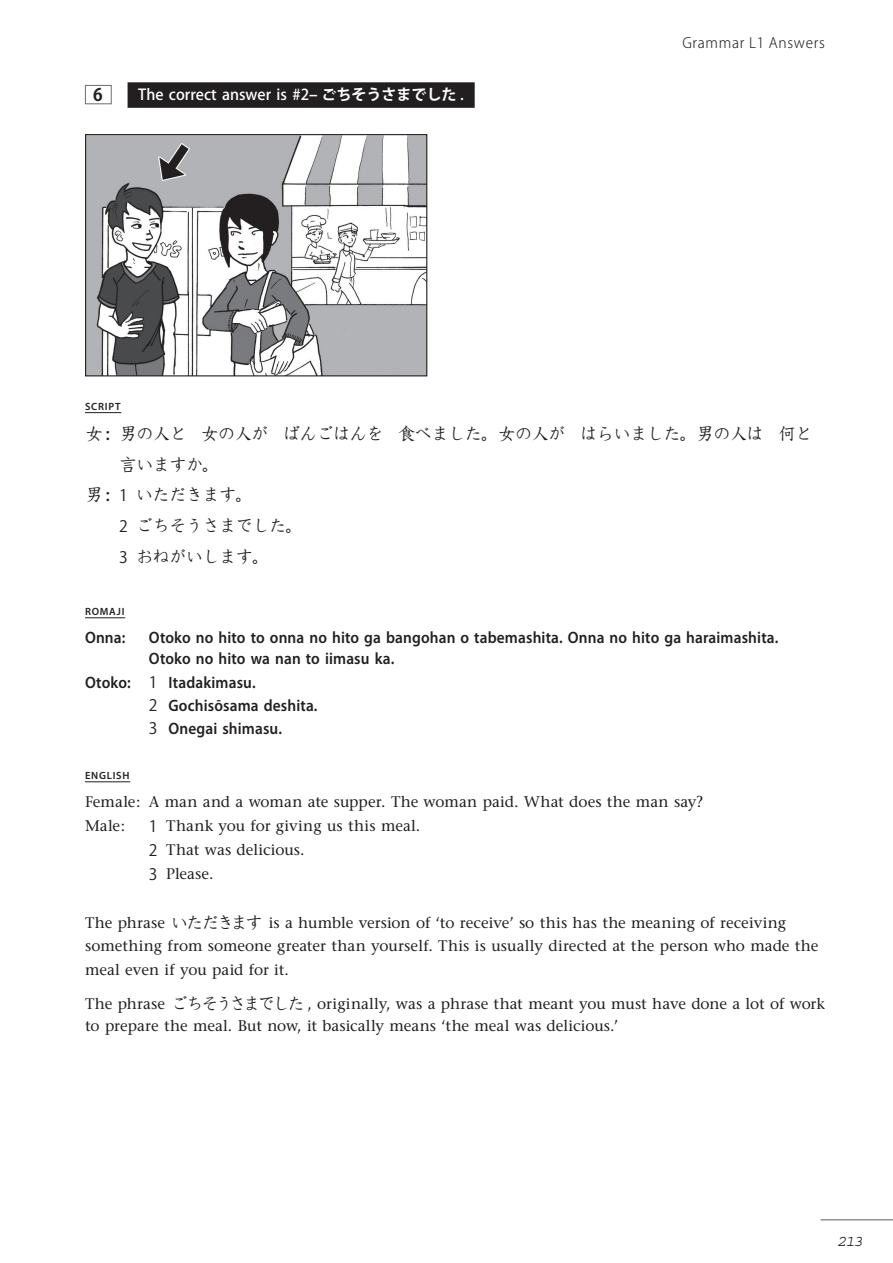
<style>
.page{position:relative;width:893px;height:1263px;background:#fff}
.page>*{position:absolute;margin:0;border:0;box-sizing:border-box;transform-origin:0 0}
.t1{font:18px "DF Kyo Ka Sho W4 MP RKSJ H";letter-spacing:-.075em;color:#231f20}
.t2{font:700 17.25px "Adobe Gothic Std";color:#231f20}
.t3{font:600 16.5px/23.1px "Myriad Pro";letter-spacing:.01em;color:#231f20;scale:.93 1}
.t4{font:italic 15.75px "Courier";color:#231f20}
.t5{font:15.3px/24px "Stone Serif";color:#231f20}
.t6{font:500 15px "Koz Go Pr 6 N";color:#fff}
.t7{font:300 14.25px "Koz Go Pr 6 N";letter-spacing:.05em;color:#231f20}
.t8{font:600 10.5px "Myriad Pro";letter-spacing:.07em;color:#231f20}
.s1{font-weight:700}
.s2{font-size:16.5px}
.s3{font-family:"Koz Go Pr 6 N";font-size:15.75px}
.s4{font-family:"Koz Go Pr 6 N";font-weight:400;font-size:15.75px}
.s5{font-family:"DF Kyo Ka Sho W4 MP RKSJ H";font-size:18px}
</style>
<div class="page">
<hr style="left:821px;top:1219px;width:72px;height:1px;background:#6c6d70">
<div style="left:128px;top:82px;width:347px;height:26px;background:#231f20"></div>
<hr style="left:85px;top:412px;width:36px;height:1px;background:#231f20">
<hr style="left:85px;top:617px;width:40px;height:1px;background:#231f20">
<hr style="left:85px;top:781px;width:45px;height:1px;background:#231f20">
<div style="left:85px;top:85px;width:27px;height:19px;border:1px solid #6c6d70"></div>
<img style="left:87px;top:136px;width:338px;height:238px">
<div style="left:85px;top:134px;width:342px;height:242px;border:1px solid #231f20"></div>
<p class="t2" style="left:93px;top:84px;width:11px">6</p>
<p class="t6" style="left:138px;top:86px;width:327px">The correct answer is #2<span class="s1">– ごちそうさまでした</span> .</p>
<p class="t7" style="left:682px;top:34px;width:144px">Grammar L1 Answers</p>
<p class="t8" style="left:85px;top:399px;width:37px">SCRIPT</p>
<p class="t1" style="left:85px;top:424px;width:729px">女 <span class="s2">:</span> 男の人と 女の人が ばんごはんを 食べました。女の人が はらいました。男の人は 何と</p>
<p class="t1" style="left:119px;top:455px;width:103px">言いますか。</p>
<p class="t1" style="left:85px;top:486px;width:170px">男 <span class="s2">:</span> <span class="s3">1</span> いただきます。</p>
<p class="t1" style="left:119px;top:517px;width:186px"><span class="s3">2</span> ごちそうさまでした。</p>
<p class="t1" style="left:119px;top:547px;width:153px"><span class="s3">3</span> おねがいします。</p>
<p class="t8" style="left:85px;top:604px;width:41px">ROMAJI</p>
<p class="t3" style="left:85px;top:626px;width:45px">Onna:</p>
<p class="t3" style="left:149px;top:627px;width:678px;line-height:21px">Otoko no hito to onna no hito ga bangohan o tabemashita. Onna no hito ga haraimashita.<br>Otoko no hito wa nan to iimasu ka.</p>
<p class="t3" style="left:149px;top:670px;width:183px;text-indent:-64px">Otoko: <span class="s4">1</span> Itadakimasu.<br><span class="s4">2</span> Gochisōsama deshita.<br><span class="s4">3</span> Onegai shimasu.</p>
<p class="t8" style="left:85px;top:769px;width:46px">ENGLISH</p>
<p class="t5" style="left:85px;top:789px;width:620px">Female: A man and a woman ate supper. The woman paid. What does the man say?<br>Male:</p>
<p class="t5" style="left:149px;top:814px;width:273px"><span class="s3">1</span> Thank you for giving us this meal.<br><span class="s3">2</span> That was delicious.<br><span class="s3">3</span> Please.</p>
<p class="t5" style="left:85px;top:911px;width:735px;line-height:23.4px">The phrase <span class="s5">いただきます</span> is a humble version of ‘to receive’ so this has the meaning of receiving something from someone greater than yourself. This is usually directed at the person who made the meal even if you paid for it.</p>
<p class="t5" style="left:85px;top:992px;width:741px;line-height:22.6px">The phrase <span class="s5">ごちそうさまでした</span>, originally, was a phrase that meant you must have done a lot of work to prepare the meal. But now, it basically means ‘the meal was delicious.’</p>
<p class="t4" style="left:837px;top:1233px;width:27px">213</p>
</div>
